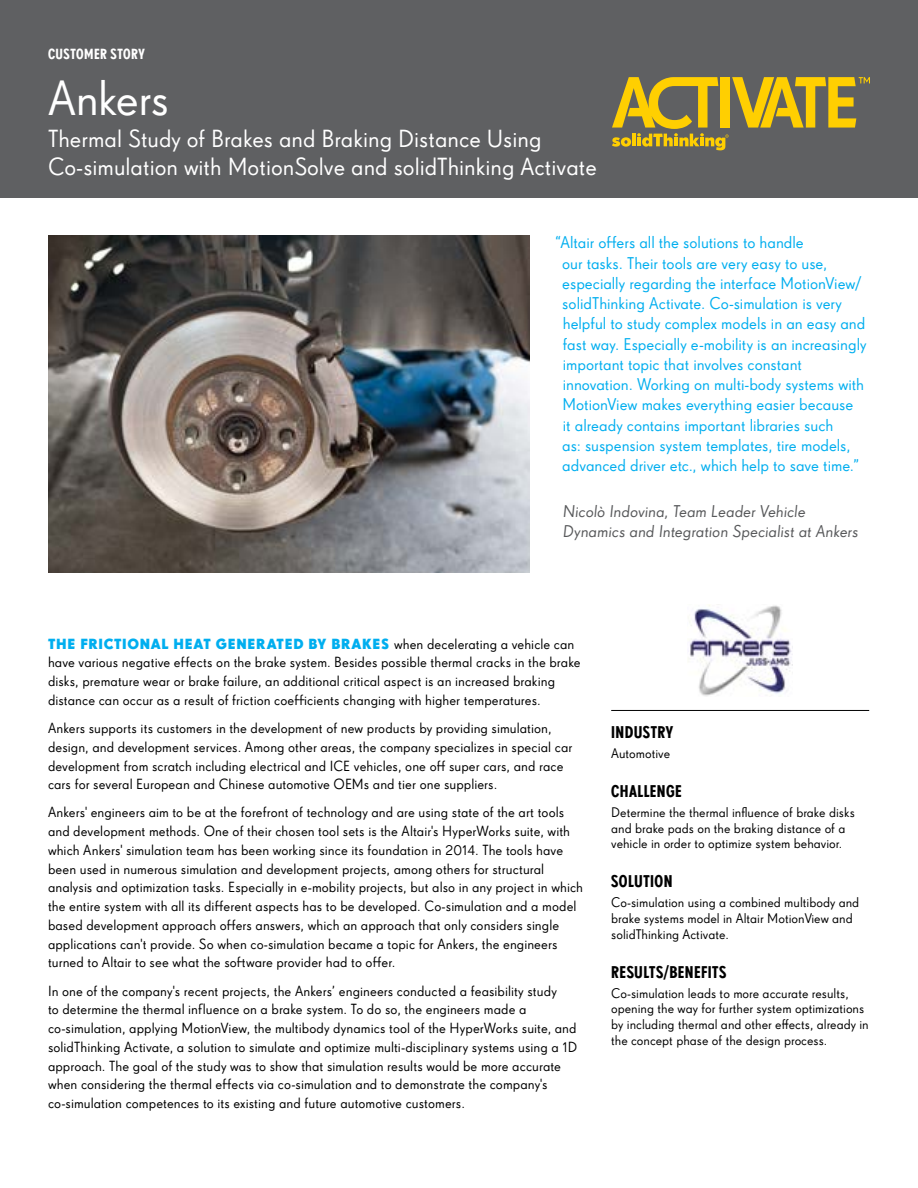
<style>
.page{position:relative;width:918px;height:1188px;background:#fff}
.page>*{position:absolute;margin:0;border:0;box-sizing:border-box;transform-origin:0 0}
.t1{font:48px "Super Grotesk Pro";letter-spacing:-.015em;color:#fff}
.t2{font:24px/28.8px "Super Grotesk Pro";color:#fff}
.t3{font:16.5px/20.2px "Super Grotesk Pro";letter-spacing:-.005em;color:#00aeef}
.t4{font:16.5px/20.2px "Super Grotesk Pro";color:#58595b}
.t5{font:500 condensed 16.5px "Super Grotesk Pro";letter-spacing:.025em;color:#000}
.t6{font:14.25px/18.8px "Super Grotesk Pro";letter-spacing:.005em;color:#000}
.t7{font:500 condensed 14.25px "Super Grotesk Pro";letter-spacing:.03em;color:#fff}
.t8{font:13.5px/15.8px "Super Grotesk Pro";color:#000}
.s1{font-weight:700;color:#00aeef}
</style>
<div class="page">
<div style="left:0;top:0;width:918px;height:198px;background:#5f6062"></div>
<hr style="left:611px;top:710px;width:258px;height:1px;background:#000">
<svg style="left:612px;top:77px;width:258px;height:73px"></svg>
<img style="left:48px;top:236px;width:481px;height:337px">
<img style="left:688px;top:604px;width:105px;height:92px">
<p class="t7" style="left:48px;top:46px;width:98px">CUSTOMER STORY</p>
<h1 class="t1" style="left:48px;top:71px;width:123px">Ankers</h1>
<h2 class="t2" style="left:48px;top:124px;width:550px">Thermal Study of Brakes and Braking Distance Using<br>Co-simulation with MotionSolve and solidThinking Activate</h2>
<p class="t3" style="left:562px;top:233px;width:306px;text-indent:-7px">“Altair offers all the solutions to handle<br>our tasks. Their tools are very easy to use, especially regarding the interface MotionView/ solidThinking Activate. Co-simulation is very helpful to study complex models in an easy and fast way. Especially e-mobility is an increasingly important topic that involves constant innovation. Working on multi-body systems with MotionView makes everything easier because<br>it already contains important libraries such<br>as: suspension system templates, tire models, advanced driver etc., which help to save time.”</p>
<p class="t4" style="left:563px;top:501px;width:299px">Nicolò Indovina, Team Leader Vehicle<br>Dynamics and Integration Specialist at Ankers</p>
<p class="t6" style="left:48px;top:634px;width:534px"><span class="s1">THE FRICTIONAL HEAT GENERATED BY BRAKES</span> when decelerating a vehicle can have various negative effects on the brake system. Besides possible thermal cracks in the brake disks, premature wear or brake failure, an additional critical aspect is an increased braking distance can occur as a result of friction coefficients changing with higher temperatures.</p>
<p class="t6" style="left:48px;top:719px;width:526px">Ankers supports its customers in the development of new products by providing simulation, design, and development services. Among other areas, the company specializes in special car development from scratch including electrical and ICE vehicles, one off super cars, and race cars for several European and Chinese automotive OEMs and tier one suppliers.</p>
<p class="t6" style="left:48px;top:803px;width:537px">Ankers' engineers aim to be at the forefront of technology and are using state of the art tools and development methods. One of their chosen tool sets is the Altair's HyperWorks suite, with which Ankers' simulation team has been working since its foundation in 2014. The tools have been used in numerous simulation and development projects, among others for structural analysis and optimization tasks. Especially in e-mobility projects, but also in any project in which the entire system with all its different aspects has to be developed. Co-simulation and a model based development approach offers answers, which an approach that only considers single applications can't provide. So when co-simulation became a topic for Ankers, the engineers turned to Altair to see what the software provider had to offer.</p>
<p class="t6" style="left:48px;top:981px;width:531px">In one of the company's recent projects, the Ankers’ engineers conducted a feasibility study<br>to determine the thermal influence on a brake system. To do so, the engineers made a co-simulation, applying MotionView, the multibody dynamics tool of the HyperWorks suite, and solidThinking Activate, a solution to simulate and optimize multi-disciplinary systems using a 1D approach. The goal of the study was to show that simulation results would be more accurate when considering the thermal effects via co-simulation and to demonstrate the company's co-simulation competences to its existing and future automotive customers.</p>
<p class="t5" style="left:611px;top:722px;width:63px">INDUSTRY</p>
<p class="t8" style="left:611px;top:745px;width:60px">Automotive</p>
<p class="t5" style="left:611px;top:781px;width:72px">CHALLENGE</p>
<p class="t8" style="left:611px;top:804px;width:245px">Determine the thermal influence of brake disks and brake pads on the braking distance of a vehicle in order to optimize system behavior.</p>
<p class="t5" style="left:611px;top:872px;width:63px">SOLUTION</p>
<p class="t8" style="left:611px;top:895px;width:249px">Co-simulation using a combined multibody and brake systems model in Altair MotionView and solidThinking Activate.</p>
<p class="t5" style="left:611px;top:962px;width:117px">RESULTS/BENEFITS</p>
<p class="t8" style="left:611px;top:985px;width:259px">Co-simulation leads to more accurate results, opening the way for further system optimizations by including thermal and other effects, already in the concept phase of the design process.</p>
</div>
